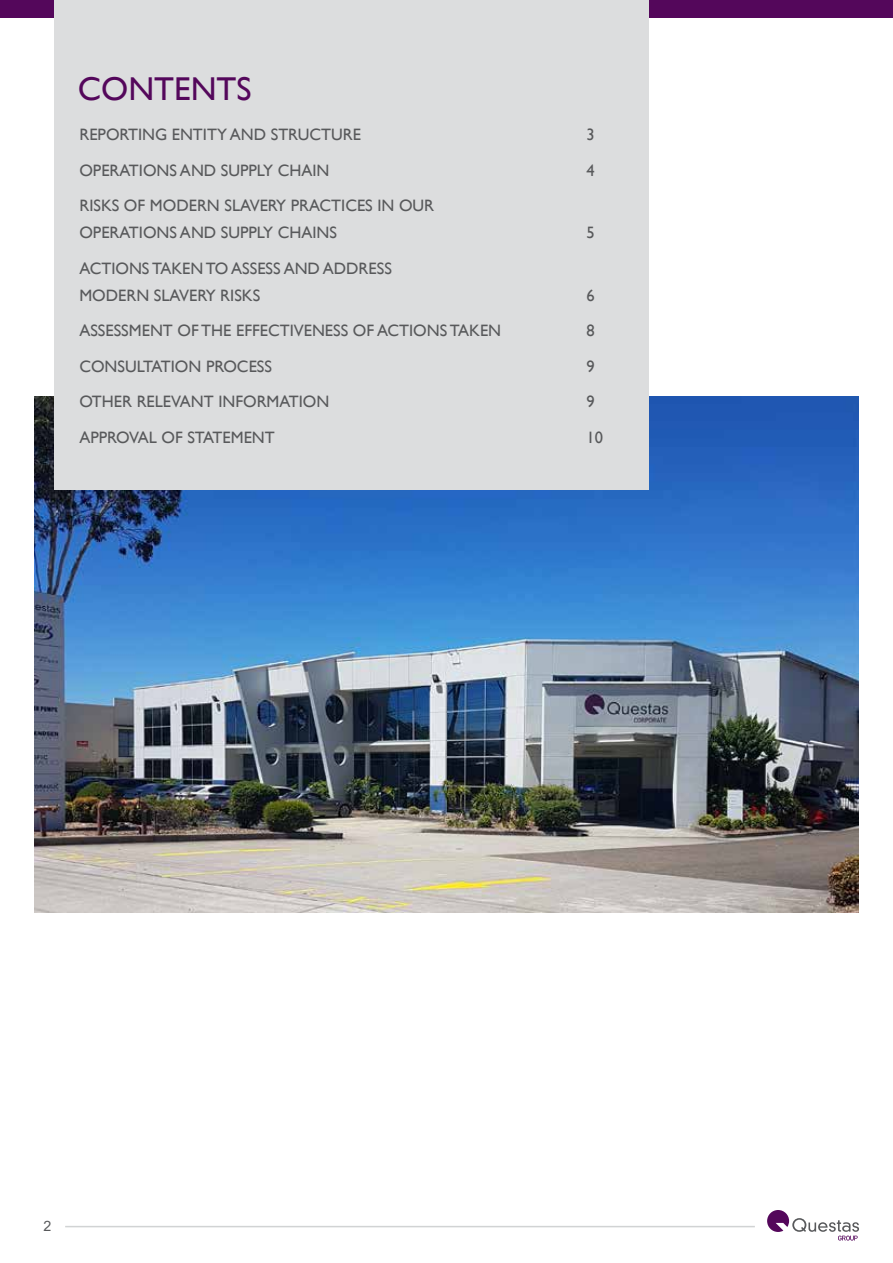
<style>
.page{position:relative;width:893px;height:1263px;background:#fff}
.page>*{position:absolute;margin:0;border:0;box-sizing:border-box;transform-origin:0 0}
.t1{font:33px "Gill Sans";color:#54075b}
.t2{font:16.5px/27px "Gill Sans";color:#58595b}
.t3{font:14.25px "Arial";color:#58595b}
</style>
<div class="page">
<svg style="left:767px;top:1210px;width:92px;height:30px"></svg>
<hr style="left:65px;top:1226px;width:690px;height:1px;background:#d1d3d4">
<div style="left:0;top:0;width:893px;height:17px;background:#54075b"></div>
<img style="left:34px;top:397px;width:825px;height:516px">
<div style="left:54px;top:0;width:595px;height:489px;background:#dcddde"></div>
<h1 class="t1" style="left:78px;top:70px;width:175px">CONTENTS</h1>
<p class="t2" style="left:79px;top:122px;width:283px">REPORTING ENTITY AND STRUCTURE</p>
<p class="t2" style="left:586px;top:122px;width:10px">3</p>
<p class="t2" style="left:79px;top:157px;width:252px">OPERATIONS AND SUPPLY CHAIN</p>
<p class="t2" style="left:586px;top:157px;width:10px">4</p>
<p class="t2" style="left:79px;top:193px;width:356px">RISKS OF MODERN SLAVERY PRACTICES IN OUR<br>OPERATIONS AND SUPPLY CHAINS</p>
<p class="t2" style="left:586px;top:220px;width:10px">5</p>
<p class="t2" style="left:79px;top:255px;width:314px">ACTIONS TAKEN TO ASSESS AND ADDRESS<br>MODERN SLAVERY RISKS</p>
<p class="t2" style="left:586px;top:282px;width:10px">6</p>
<p class="t2" style="left:79px;top:318px;width:423px">ASSESSMENT OF THE EFFECTIVENESS OF ACTIONS TAKEN</p>
<p class="t2" style="left:586px;top:318px;width:10px">8</p>
<p class="t2" style="left:79px;top:353px;width:194px">CONSULTATION PROCESS</p>
<p class="t2" style="left:586px;top:353px;width:10px">9</p>
<p class="t2" style="left:79px;top:389px;width:252px">OTHER RELEVANT INFORMATION</p>
<p class="t2" style="left:586px;top:389px;width:10px">9</p>
<p class="t2" style="left:79px;top:424px;width:197px">APPROVAL OF STATEMENT</p>
<p class="t2" style="left:586px;top:424px;width:18px">10</p>
<p class="t3" style="left:44px;top:1216px;width:9px">2</p>
</div>
